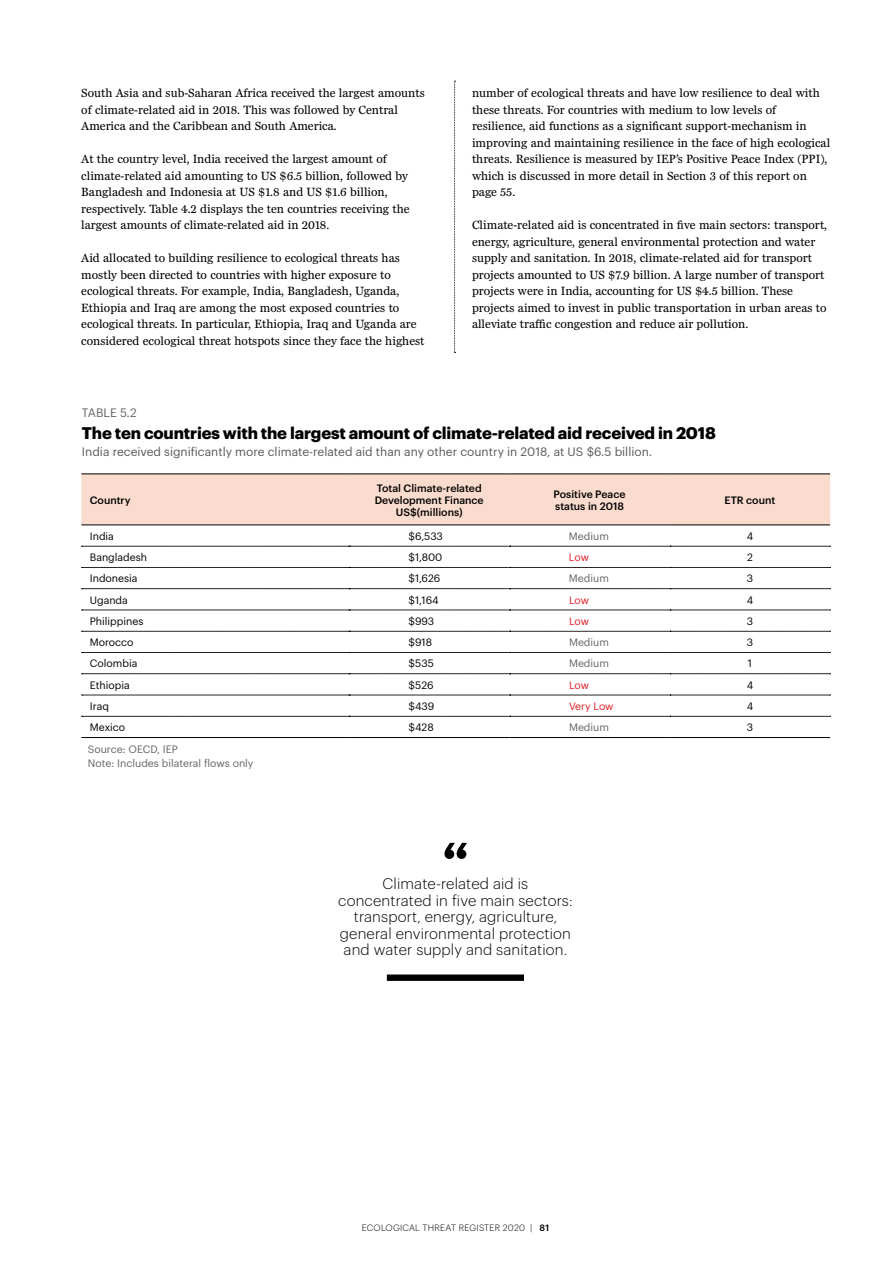
<style>
.page{position:relative;width:893px;height:1263px;background:#fff}
.page>*{position:absolute;margin:0;border:0;box-sizing:border-box;transform-origin:0 0}
.t1{font:700 16.5px "Graphik";letter-spacing:-.01em;color:#000}
.t2{font:300 15px/16.5px "Graphik";letter-spacing:.01em;color:#000;text-align:center}
.t3{font:12.3px/16.5px "Miller Daily Two";color:#000}
.t4{font:12px "Graphik";color:#58595b}
.t5{font:12px "Graphik";letter-spacing:.005em;color:#636466}
.t6{font:10.5px "Graphik";color:#000}
.t7{font:500 10.5px/12px "Graphik";color:#000;text-align:center}
.t8{font:10.5px/14.9px "Graphik";color:#636466}
.t9{font:10.5px "Graphik";letter-spacing:-.01em;color:#e31f27}
.t10{font:300 9px "Graphik";letter-spacing:.025em;color:#000}
.s1{font-weight:500}
</style>
<div class="page">
<svg style="left:454px;top:81px;width:2px;height:272px"></svg>
<svg style="left:82px;top:738px;width:748px;height:1px"></svg>
<hr style="left:81px;top:737px;width:268px;height:1px;background:#000">
<hr style="left:349px;top:737px;width:160px;height:1px;background:#000">
<hr style="left:509px;top:737px;width:161px;height:1px;background:#000">
<hr style="left:670px;top:737px;width:160px;height:1px;background:#000">
<hr style="left:81px;top:473px;width:268px;height:1px;background:#000">
<hr style="left:349px;top:473px;width:160px;height:1px;background:#000">
<hr style="left:509px;top:473px;width:161px;height:1px;background:#000">
<hr style="left:670px;top:473px;width:160px;height:1px;background:#000">
<svg style="left:81px;top:474px;width:750px;height:243px"></svg>
<hr style="left:81px;top:525px;width:268px;height:1px;background:#000">
<hr style="left:349px;top:525px;width:160px;height:1px;background:#000">
<hr style="left:509px;top:525px;width:161px;height:1px;background:#000">
<hr style="left:670px;top:525px;width:160px;height:1px;background:#000">
<div style="left:387px;top:974px;width:137px;height:7px;background:#000"></div>
<svg style="left:444px;top:843px;width:23px;height:16px"></svg>
<p class="t3" style="left:81px;top:85px;width:345px">South Asia and sub-Saharan Africa received the largest amounts of climate-related aid in 2018. This was followed by Central<br>America and the Caribbean and South America.</p>
<p class="t3" style="left:81px;top:151px;width:330px">At the country level, India received the largest amount of climate-related aid amounting to US $6.5 billion, followed by Bangladesh and Indonesia at US $1.8 and US $1.6 billion, respectively. Table 4.2 displays the ten countries receiving the largest amounts of climate-related aid in 2018.</p>
<p class="t3" style="left:81px;top:250px;width:345px">Aid allocated to building resilience to ecological threats has mostly been directed to countries with higher exposure to ecological threats. For example, India, Bangladesh, Uganda, Ethiopia and Iraq are among the most exposed countries to ecological threats. In particular, Ethiopia, Iraq and Uganda are considered ecological threat hotspots since they face the highest</p>
<p class="t3" style="left:472px;top:85px;width:360px">number of ecological threats and have low resilience to deal with these threats. For countries with medium to low levels of resilience, aid functions as a significant support-mechanism in improving and maintaining resilience in the face of high ecological threats. Resilience is measured by IEP’s Positive Peace Index (PPI), which is discussed in more detail in Section 3 of this report on page 55.</p>
<p class="t3" style="left:472px;top:217px;width:357px">Climate-related aid is concentrated in five main sectors: transport, energy, agriculture, general environmental protection and water supply and sanitation. In 2018, climate-related aid for transport projects amounted to US $7.9 billion. A large number of transport projects were in India, accounting for US $4.5 billion. These projects aimed to invest in public transportation in urban areas to alleviate traffic congestion and reduce air pollution.</p>
<p class="t5" style="left:82px;top:404px;width:56px">TABLE 5.2</p>
<h1 class="t1" style="left:82px;top:420px;width:635px">The ten countries with the largest amount of climate-related aid received in 2018</h1>
<p class="t4" style="left:82px;top:443px;width:572px">India received significantly more climate-related aid than any other country in 2018, at US $6.5 billion.</p>
<p class="t7" style="left:90px;top:493px;width:42px">Country</p>
<p class="t7" style="left:375px;top:481px;width:110px">Total Climate-related<br>Development Finance<br>US$(millions)</p>
<p class="t7" style="left:554px;top:487px;width:73px;text-align:left">Positive Peace status in 2018</p>
<p class="t7" style="left:725px;top:493px;width:52px">ETR count</p>
<p class="t6" style="left:90px;top:528px;width:26px">India</p>
<p class="t6" style="left:409px;top:528px;width:36px">$6,533</p>
<p class="t8" style="left:569px;top:528px;width:42px">Medium</p>
<p class="t6" style="left:747px;top:528px;width:8px">4</p>
<p class="t6" style="left:90px;top:549px;width:59px">Bangladesh</p>
<p class="t6" style="left:409px;top:549px;width:35px">$1,800</p>
<p class="t9" style="left:569px;top:549px;width:22px">Low</p>
<p class="t6" style="left:747px;top:549px;width:7px">2</p>
<p class="t6" style="left:90px;top:571px;width:49px">Indonesia</p>
<p class="t6" style="left:409px;top:571px;width:33px">$1,626</p>
<p class="t8" style="left:569px;top:570px;width:42px">Medium</p>
<p class="t6" style="left:747px;top:571px;width:8px">3</p>
<p class="t6" style="left:90px;top:592px;width:40px">Uganda</p>
<p class="t6" style="left:409px;top:592px;width:31px">$1,164</p>
<p class="t9" style="left:569px;top:592px;width:22px">Low</p>
<p class="t6" style="left:747px;top:592px;width:8px">4</p>
<p class="t6" style="left:90px;top:613px;width:55px">Philippines</p>
<p class="t6" style="left:409px;top:613px;width:27px">$993</p>
<p class="t9" style="left:569px;top:613px;width:22px">Low</p>
<p class="t6" style="left:747px;top:613px;width:8px">3</p>
<p class="t6" style="left:90px;top:634px;width:45px">Morocco</p>
<p class="t6" style="left:409px;top:634px;width:25px">$918</p>
<p class="t8" style="left:569px;top:634px;width:42px">Medium</p>
<p class="t6" style="left:747px;top:634px;width:8px">3</p>
<p class="t6" style="left:90px;top:656px;width:49px">Colombia</p>
<p class="t6" style="left:409px;top:656px;width:27px">$535</p>
<p class="t8" style="left:569px;top:655px;width:42px">Medium</p>
<p class="t6" style="left:748px;top:656px;width:6px">1</p>
<p class="t6" style="left:90px;top:677px;width:41px">Ethiopia</p>
<p class="t6" style="left:409px;top:677px;width:26px">$526</p>
<p class="t9" style="left:569px;top:677px;width:22px">Low</p>
<p class="t6" style="left:747px;top:677px;width:8px">4</p>
<p class="t6" style="left:90px;top:698px;width:21px">Iraq</p>
<p class="t6" style="left:409px;top:698px;width:27px">$439</p>
<p class="t9" style="left:569px;top:698px;width:46px">Very Low</p>
<p class="t6" style="left:747px;top:698px;width:8px">4</p>
<p class="t6" style="left:90px;top:719px;width:37px">Mexico</p>
<p class="t6" style="left:409px;top:719px;width:27px">$428</p>
<p class="t8" style="left:569px;top:719px;width:42px">Medium</p>
<p class="t6" style="left:747px;top:719px;width:8px">3</p>
<p class="t8" style="left:88px;top:740px;width:167px">Source: OECD, IEP<br>Note: Includes bilateral flows only</p>
<p class="t2" style="left:338px;top:874px;width:236px">Climate-related aid is concentrated in five main sectors: transport, energy, agriculture, general environmental protection and water supply and sanitation.</p>
<p class="t10" style="left:362px;top:1221px;width:189px">ECOLOGICAL THREAT REGISTER 2020 | <span class="s1">81</span></p>
</div>
